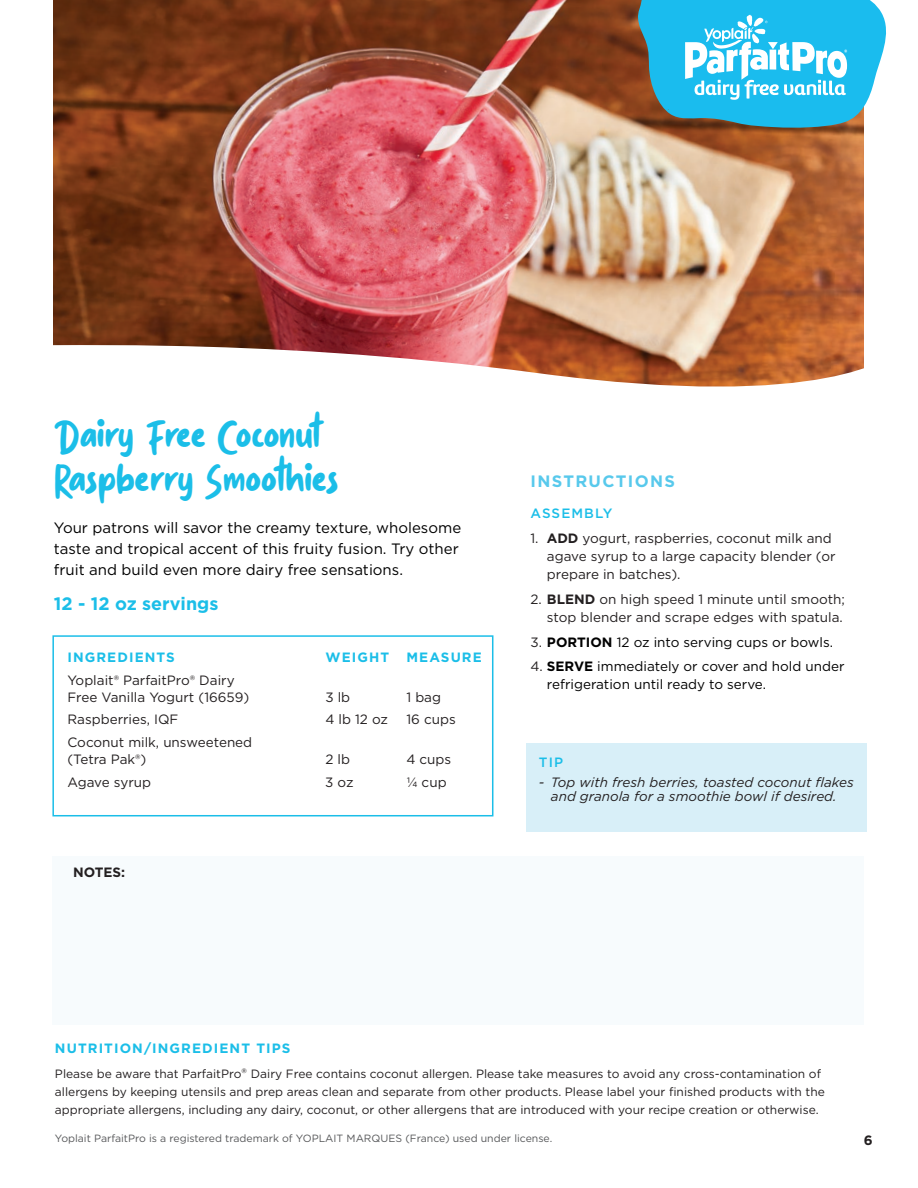
<style>
.page{position:relative;width:918px;height:1188px;background:#fff}
.page>*{position:absolute;margin:0;border:0;box-sizing:border-box;transform-origin:0 0}
.t1{font:43.5px/44.1px "Slime Yogurt";color:#1bbee8}
.t2{font:700 18px "Gotham";color:#1bbee8}
.t3{font:700 16.5px "Gotham";letter-spacing:.08em;color:#58c9ec}
.t4{font:15px/21px "Gotham";color:#000}
.t5{font:13.5px/18px "Gotham";color:#231f20}
.t6{font:13.5px/18px "Gotham";color:#000}
.t7{font:italic 13.5px/14.2px "Gotham";color:#231f20;text-align:center}
.t8{font:700 13.5px "Gotham";letter-spacing:.08em;color:#1bbee8}
.t9{font:500 13.5px "Gotham";letter-spacing:.08em;color:#1bbee8}
.t10{font:700 13.5px "Gotham";color:#231f20}
.t11{font:12px/18px "Gotham";color:#231f20}
.t12{font:10.5px "Gotham";color:#57585a}
.s1{font-weight:700}
.s2{color:#231f20}
.s3{font-size:13.5px}
</style>
<div class="page">
<img style="left:54px;top:0;width:810px;height:334px">
<div style="left:52px;top:635px;width:441px;height:181px;border:2px solid #1bbee8"></div>
<svg style="left:638px;top:0;width:248px;height:128px;background:#4bbddf"></svg>
<svg style="left:53px;top:334px;width:811px;height:53px"></svg>
<div style="left:526px;top:743px;width:341px;height:89px;background:#d8eff8"></div>
<div style="left:52px;top:856px;width:812px;height:169px;background:#f7fbfd"></div>
<p class="t1" style="left:54px;top:411px;width:288px">Dairy Free Coconut<br>Raspberry Smoothies</p>
<p class="t4" style="left:54px;top:517px;width:409px">Your patrons will savor the creamy texture, wholesome taste and tropical accent of this fruity fusion. Try other fruit and build even more dairy free sensations.</p>
<p class="t2" style="left:54px;top:591px;width:166px">12 - 12 oz servings</p>
<p class="t8" style="left:67px;top:649px;width:109px">INGREDIENTS</p>
<p class="t8" style="left:325px;top:649px;width:65px">WEIGHT</p>
<p class="t8" style="left:406px;top:649px;width:77px">MEASURE</p>
<p class="t5" style="left:67px;top:672px;width:183px;line-height:16.2px">Yoplait® ParfaitPro® Dairy<br>Free Vanilla Yogurt (16659)</p>
<p class="t5" style="left:325px;top:687px;width:26px">3 lb</p>
<p class="t5" style="left:406px;top:687px;width:36px">1 bag</p>
<p class="t5" style="left:67px;top:710px;width:113px">Raspberries, IQF</p>
<p class="t5" style="left:325px;top:710px;width:64px">4 lb 12 oz</p>
<p class="t5" style="left:406px;top:710px;width:51px">16 cups</p>
<p class="t5" style="left:67px;top:734px;width:186px;line-height:16.2px">Coconut milk, unsweetened (Tetra Pak®)</p>
<p class="t5" style="left:325px;top:750px;width:26px">2 lb</p>
<p class="t5" style="left:406px;top:750px;width:46px">4 cups</p>
<p class="t5" style="left:67px;top:773px;width:85px">Agave syrup</p>
<p class="t5" style="left:325px;top:773px;width:30px">3 oz</p>
<p class="t5" style="left:406px;top:773px;width:42px">¼ cup</p>
<p class="t10" style="left:73px;top:863px;width:54px">NOTES:</p>
<p class="t3" style="left:530px;top:470px;width:146px">INSTRUCTIONS</p>
<p class="t9" style="left:530px;top:505px;width:83px">ASSEMBLY</p>
<p class="t5" style="left:547px;top:529px;width:290px;text-indent:-16px">1. <span class="s1">ADD</span> yogurt, raspberries, coconut milk and agave syrup to a large capacity blender (or prepare in batches).</p>
<p class="t5" style="left:530px;top:590px;width:316px;text-align:right">2. <span class="s1">BLEND</span> on high speed 1 minute until smooth; stop blender and scrape edges with spatula.</p>
<p class="t6" style="left:530px;top:633px;width:304px"><span class="s2">3.</span> <span class="s1">PORTION</span> 12 oz into serving cups or bowls.</p>
<p class="t6" style="left:547px;top:657px;width:299px;text-indent:-16px"><span class="s2">4.</span> <span class="s1">SERVE</span> immediately or cover and hold under refrigeration until ready to serve.</p>
<p class="t9" style="left:539px;top:753px;width:26px">TIP</p>
<p class="t7" style="left:539px;top:775px;width:316px">- Top with fresh berries, toasted coconut flakes and granola for a smoothie bowl if desired.</p>
<p class="t8" style="left:55px;top:1039px;width:237px">NUTRITION/INGREDIENT TIPS</p>
<p class="t11" style="left:55px;top:1064px;width:771px">Please be aware that ParfaitPro<span class="s3">®</span> Dairy Free contains coconut allergen. Please take measures to avoid any cross-contamination of allergens by keeping utensils and prep areas clean and separate from other products. Please label your finished products with the appropriate allergens, including any dairy, coconut, or other allergens that are introduced with your recipe creation or otherwise.</p>
<p class="t12" style="left:55px;top:1132px;width:499px">Yoplait ParfaitPro is a registered trademark of YOPLAIT MARQUES (France) used under license.</p>
<p class="t10" style="left:864px;top:1131px;width:10px">6</p>
</div>
